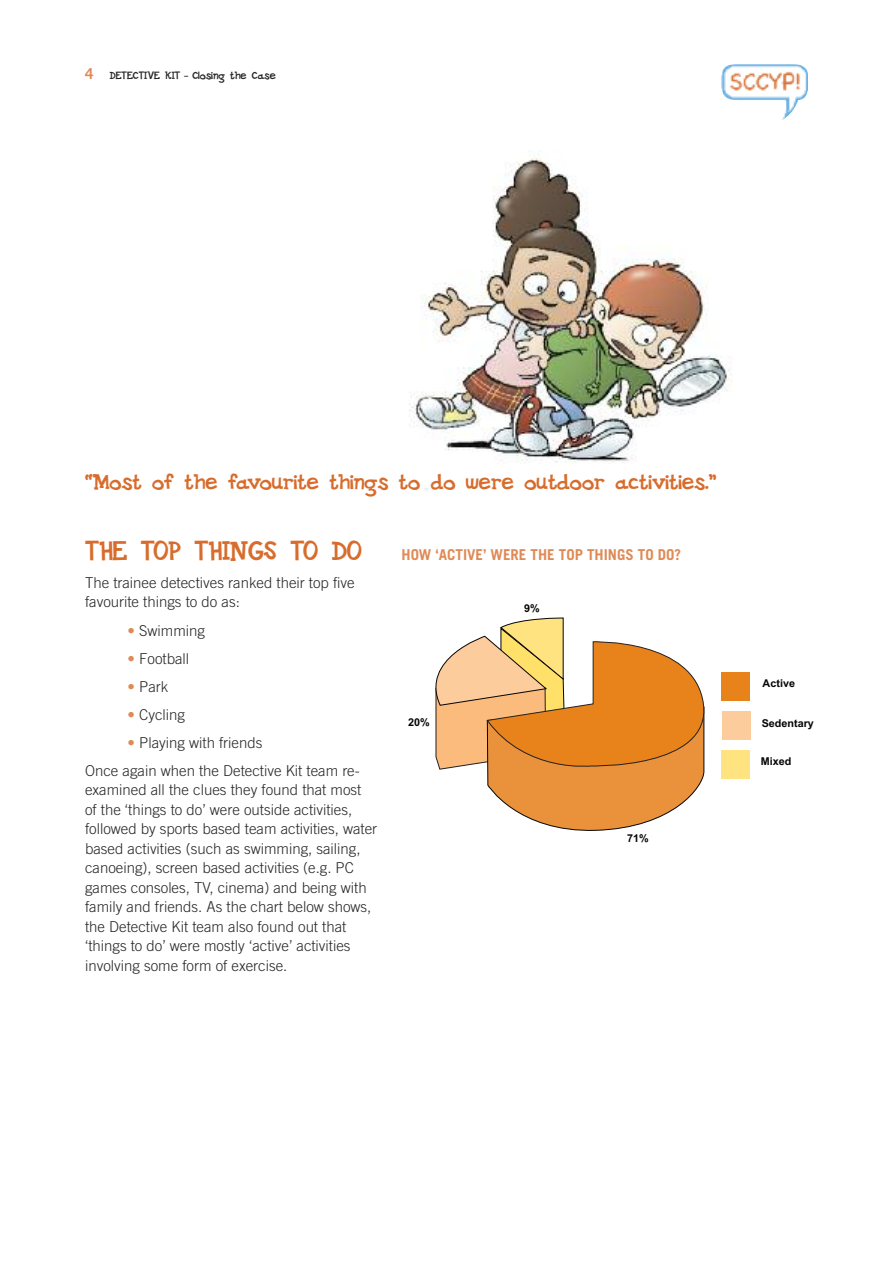
<style>
.page{position:relative;width:893px;height:1263px;background:#fff}
.page>*{position:absolute;margin:0;border:0;box-sizing:border-box;transform-origin:0 0}
.t1{font:27px "DS Goose";color:#d76c2c}
.t2{font:21px "DS Goose";color:#d76c2c}
.t3{font:300 15px/19.5px "Trade Gothic";color:#272627}
.t4{font:700 15px "Trade Gothic";color:#df8a56}
.t5{font:700 10.8px "Arial";color:#050504}
.t6{font:10.5px "DS Goose";color:#272627}
.s1{font-family:"Trade Gothic";font-weight:700;font-size:15px;color:#df8a56}
.s2{color:#df8a56}
</style>
<div class="page">
<img style="left:721px;top:64px;width:87px;height:56px">
<svg style="left:435px;top:617px;width:270px;height:214px"></svg>
<div style="left:721px;top:672px;width:29px;height:28px;background:#e8831c"></div>
<div style="left:722px;top:711px;width:29px;height:29px;background:#fccc9c"></div>
<div style="left:721px;top:750px;width:29px;height:29px;background:#ffe380"></div>
<img style="left:409px;top:158px;width:323px;height:332px">
<p class="t6" style="left:85px;top:70px;width:192px"><span class="s1">4</span> DETECTIVE KIT – Closing the Case</p>
<h2 class="t2" style="left:85px;top:470px;width:633px">“Most of the favourite things to do were outdoor activities.”</h2>
<h1 class="t1" style="left:85px;top:535px;width:278px">THE TOP THINGS TO DO</h1>
<p class="t3" style="left:85px;top:574px;width:271px">The trainee detectives ranked their top five favourite things to do as:</p>
<p class="t3" style="left:128px;top:622px;width:79px"><span class="s2">•</span> Swimming</p>
<p class="t3" style="left:128px;top:650px;width:63px"><span class="s2">•</span> Football</p>
<p class="t3" style="left:128px;top:678px;width:42px"><span class="s2">•</span> Park</p>
<p class="t3" style="left:128px;top:706px;width:59px"><span class="s2">•</span> Cycling</p>
<p class="t3" style="left:85px;top:729px;width:276px;line-height:28px;text-indent:43px"><span class="s2">•</span> Playing with friends<br>Once again when the Detective Kit team re-</p>
<p class="t3" style="left:85px;top:781px;width:294px">examined all the clues they found that most<br>of the ‘things to do’ were outside activities, followed by sports based team activities, water based activities (such as swimming, sailing, canoeing), screen based activities (e.g. PC games consoles, TV, cinema) and being with family and friends. As the chart below shows, the Detective Kit team also found out that ‘things to do’ were mostly ‘active’ activities involving some form of exercise.</p>
<p class="t4" style="left:401px;top:549px;width:281px">HOW ‘ACTIVE’ WERE THE TOP THINGS TO DO?</p>
<p class="t5" style="left:408px;top:715px;width:23px">20%</p>
<p class="t5" style="left:524px;top:601px;width:17px">9%</p>
<p class="t5" style="left:627px;top:831px;width:23px">71%</p>
<p class="t5" style="left:763px;top:676px;width:34px">Active</p>
<p class="t5" style="left:762px;top:716px;width:54px">Sedentary</p>
<p class="t5" style="left:761px;top:754px;width:32px">Mixed</p>
</div>
